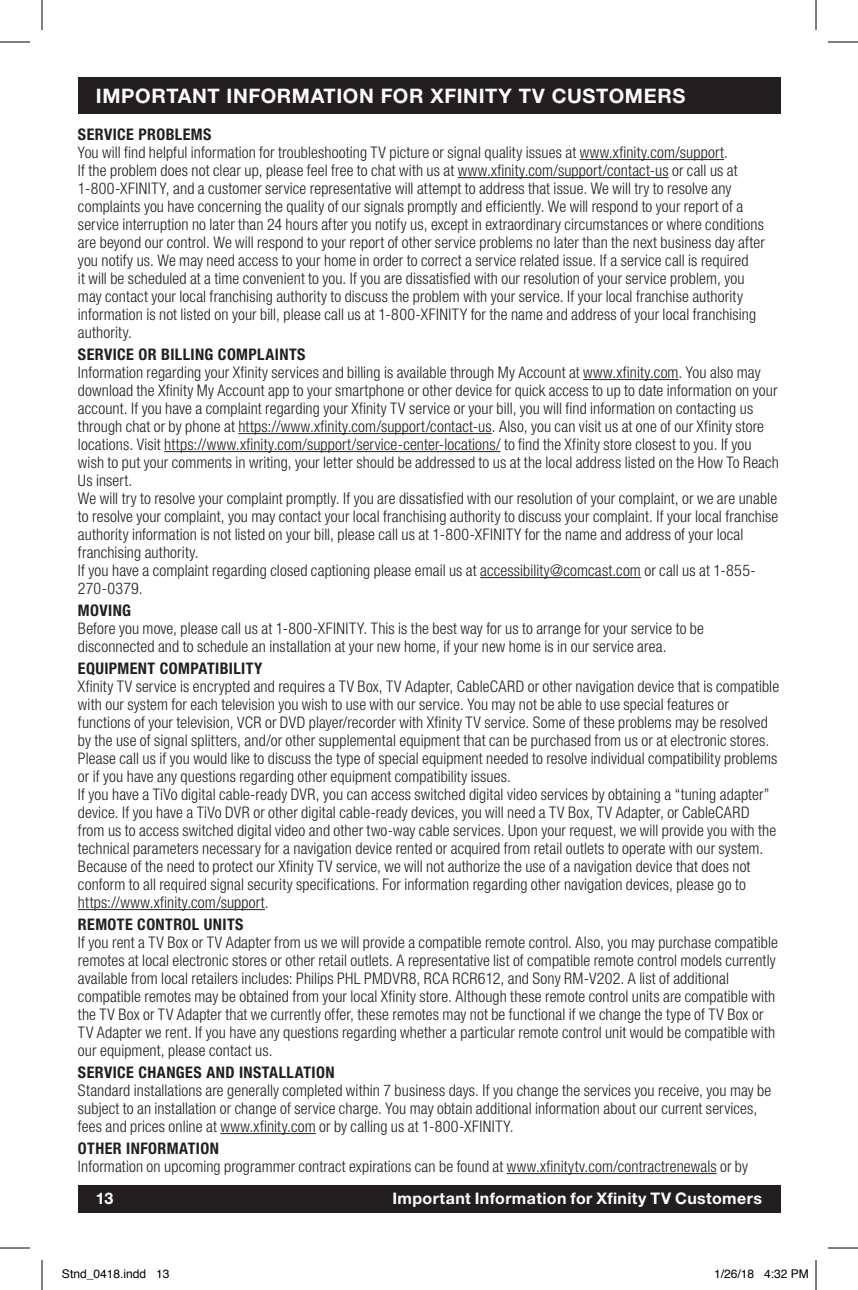
<style>
.page{position:relative;width:858px;height:1290px;background:#fff}
.page>*{position:absolute;margin:0;border:0;box-sizing:border-box;transform-origin:0 0}
.t1{font:700 20px "Helvetica Neue LT Std";letter-spacing:.03em;color:#fff}
.t2{font:300 condensed 16px/18px "Helvetica Neue LT Std";letter-spacing:.01em;color:#231f20}
.t3{font:700 condensed 16px "Helvetica Neue LT Std";letter-spacing:.025em;color:#231f20}
.t4{font:700 16px "Helvetica Neue LT Std";letter-spacing:.02em;color:#fff}
.t5{font:12px "Helvetica";color:#000}
</style>
<div class="page">
<div style="left:78px;top:1185px;width:702px;height:27px;background:#231f20"></div>
<hr style="left:580px;top:159px;width:144px;height:1px;background:#231f20">
<hr style="left:458px;top:177px;width:211px;height:1px;background:#231f20">
<hr style="left:583px;top:379px;width:96px;height:1px;background:#231f20">
<hr style="left:238px;top:433px;width:254px;height:1px;background:#231f20">
<hr style="left:164px;top:451px;width:337px;height:1px;background:#231f20">
<hr style="left:480px;top:577px;width:161px;height:1px;background:#231f20">
<hr style="left:78px;top:909px;width:187px;height:1px;background:#231f20">
<hr style="left:220px;top:1133px;width:96px;height:1px;background:#231f20">
<hr style="left:507px;top:1173px;width:210px;height:1px;background:#231f20">
<div style="left:78px;top:78px;width:702px;height:36px;background:#231f20"></div>
<hr style="left:0;top:42px;width:30px;height:1px;background:#000">
<hr style="left:828px;top:42px;width:30px;height:1px;background:#000">
<hr style="left:0;top:1248px;width:30px;height:1px;background:#000">
<hr style="left:828px;top:1248px;width:30px;height:1px;background:#000">
<hr style="left:42px;top:0;width:1px;height:30px;background:#000">
<hr style="left:42px;top:1260px;width:1px;height:30px;background:#000">
<hr style="left:816px;top:0;width:1px;height:30px;background:#000">
<hr style="left:816px;top:1260px;width:1px;height:30px;background:#000">
<p class="t1" style="left:96px;top:84px;width:591px">IMPORTANT INFORMATION FOR XFINITY TV CUSTOMERS</p>
<p class="t3" style="left:78px;top:125px;width:135px">SERVICE PROBLEMS</p>
<p class="t2" style="left:78px;top:143px;width:688px">You will find helpful information for troubleshooting TV picture or signal quality issues at www.xfinity.com/support.<br>If the problem does not clear up, please feel free to chat with us at www.xfinity.com/support/contact-us or call us at 1-800-XFINITY, and a customer service representative will attempt to address that issue. We will try to resolve any complaints you have concerning the quality of our signals promptly and efficiently. We will respond to your report of a service interruption no later than 24 hours after you notify us, except in extraordinary circumstances or where conditions are beyond our control. We will respond to your report of other service problems no later than the next business day after you notify us. We may need access to your home in order to correct a service related issue. If a service call is required<br>it will be scheduled at a time convenient to you. If you are dissatisfied with our resolution of your service problem, you may contact your local franchising authority to discuss the problem with your service. If your local franchise authority information is not listed on your bill, please call us at 1-800-XFINITY for the name and address of your local franchising authority.</p>
<p class="t3" style="left:78px;top:345px;width:229px">SERVICE OR BILLING COMPLAINTS</p>
<p class="t2" style="left:78px;top:363px;width:702px">Information regarding your Xfinity services and billing is available through My Account at www.xfinity.com. You also may download the Xfinity My Account app to your smartphone or other device for quick access to up to date information on your account. If you have a complaint regarding your Xfinity TV service or your bill, you will find information on contacting us through chat or by phone at https://www.xfinity.com/support/contact-us. Also, you can visit us at one of our Xfinity store locations. Visit https://www.xfinity.com/support/service-center-locations/ to find the Xfinity store closest to you. If you wish to put your comments in writing, your letter should be addressed to us at the local address listed on the How To Reach Us insert.<br>We will try to resolve your complaint promptly. If you are dissatisfied with our resolution of your complaint, or we are unable to resolve your complaint, you may contact your local franchising authority to discuss your complaint. If your local franchise authority information is not listed on your bill, please call us at 1-800-XFINITY for the name and address of your local franchising authority.<br>If you have a complaint regarding closed captioning please email us at accessibility@comcast.com or call us at 1-855- 270-0379.</p>
<p class="t3" style="left:78px;top:601px;width:55px">MOVING</p>
<p class="t2" style="left:78px;top:619px;width:628px">Before you move, please call us at 1-800-XFINITY. This is the best way for us to arrange for your service to be disconnected and to schedule an installation at your new home, if your new home is in our service area.</p>
<p class="t3" style="left:78px;top:659px;width:186px">EQUIPMENT COMPATIBILITY</p>
<p class="t2" style="left:78px;top:677px;width:703px">Xfinity TV service is encrypted and requires a TV Box, TV Adapter, CableCARD or other navigation device that is compatible with our system for each television you wish to use with our service. You may not be able to use special features or functions of your television, VCR or DVD player/recorder with Xfinity TV service. Some of these problems may be resolved by the use of signal splitters, and/or other supplemental equipment that can be purchased from us or at electronic stores.<br>Please call us if you would like to discuss the type of special equipment needed to resolve individual compatibility problems or if you have any questions regarding other equipment compatibility issues.<br>If you have a TiVo digital cable-ready DVR, you can access switched digital video services by obtaining a “tuning adapter” device. If you have a TiVo DVR or other digital cable-ready devices, you will need a TV Box, TV Adapter, or CableCARD from us to access switched digital video and other two-way cable services. Upon your request, we will provide you with the technical parameters necessary for a navigation device rented or acquired from retail outlets to operate with our system.<br>Because of the need to protect our Xfinity TV service, we will not authorize the use of a navigation device that does not conform to all required signal security specifications. For information regarding other navigation devices, please go to https://www.xfinity.com/support.</p>
<p class="t3" style="left:78px;top:915px;width:167px">REMOTE CONTROL UNITS</p>
<p class="t2" style="left:78px;top:933px;width:701px">If you rent a TV Box or TV Adapter from us we will provide a compatible remote control. Also, you may purchase compatible remotes at local electronic stores or other retail outlets. A representative list of compatible remote control models currently available from local retailers includes: Philips PHL PMDVR8, RCA RCR612, and Sony RM-V202. A list of additional compatible remotes may be obtained from your local Xfinity store. Although these remote control units are compatible with the TV Box or TV Adapter that we currently offer, these remotes may not be functional if we change the type of TV Box or TV Adapter we rent. If you have any questions regarding whether a particular remote control unit would be compatible with our equipment, please contact us.</p>
<p class="t3" style="left:78px;top:1063px;width:258px">SERVICE CHANGES AND INSTALLATION</p>
<p class="t2" style="left:78px;top:1081px;width:695px">Standard installations are generally completed within 7 business days. If you change the services you receive, you may be subject to an installation or change of service charge. You may obtain additional information about our current services, fees and prices online at www.xfinity.com or by calling us at 1-800-XFINITY.</p>
<p class="t3" style="left:78px;top:1139px;width:142px">OTHER INFORMATION</p>
<p class="t2" style="left:78px;top:1157px;width:672px">Information on upcoming programmer contract expirations can be found at www.xfinitytv.com/contractrenewals or by</p>
<p class="t4" style="left:96px;top:1189px;width:19px">13</p>
<p class="t4" style="left:392px;top:1189px;width:371px">Important Information for Xfinity TV Customers</p>
<p class="t5" style="left:62px;top:1265px;width:109px">Stnd_0418.indd 13</p>
<p class="t5" style="left:714px;top:1265px;width:96px">1/26/18 4:32 PM</p>
</div>
